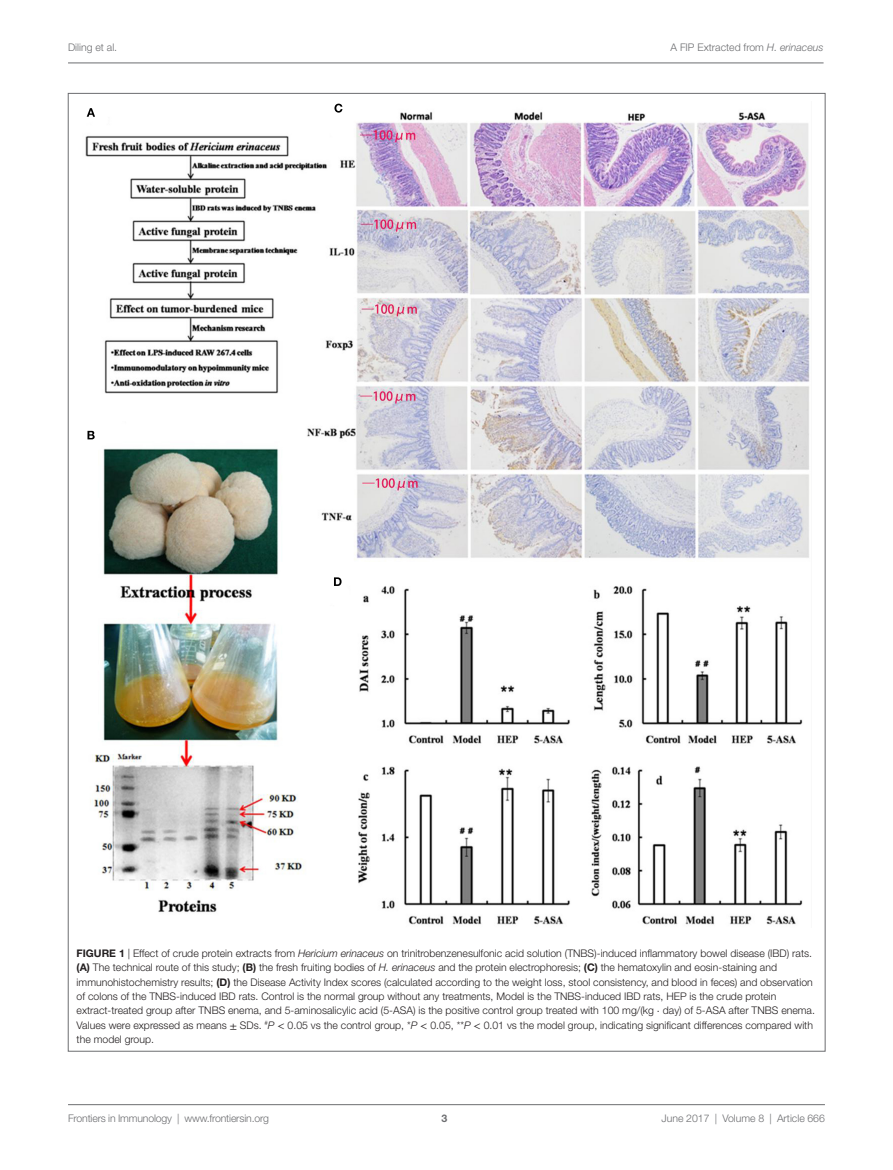
<style>
.page{position:relative;width:893px;height:1170px;background:#fff}
.page>*{position:absolute;margin:0;border:0;box-sizing:border-box;transform-origin:0 0}
.t1{font:300 10.5px/14.2px "Helvetica Neue LT Std";color:#231f20}
.t2{font:300 10.5px "Helvetica Neue LT Std";color:#6c6d70}
.t3{font:700 10.5px "Helvetica Neue LT Std";color:#6c6d70}
.s1{font-style:italic}
.s2{font-weight:700}
.s3{font-family:"STIX General";font-weight:400}
</style>
<div class="page">
<img style="left:85px;top:103px;width:725px;height:822px">
<svg style="left:87px;top:108px;width:8px;height:9px"></svg>
<svg style="left:334px;top:104px;width:8px;height:9px"></svg>
<svg style="left:334px;top:577px;width:8px;height:9px"></svg>
<svg style="left:87px;top:431px;width:8px;height:8px"></svg>
<hr style="left:68px;top:1104px;width:757px;height:1px;background:#6c6d70">
<hr style="left:68px;top:63px;width:755px;height:1px;background:#6c6d70">
<p class="t2" style="left:68px;top:41px;width:51px">Diling et al.</p>
<p class="t2" style="left:670px;top:41px;width:155px">A FIP Extracted from <span class="s1">H. erinaceus</span></p>
<p class="t1" style="left:77px;top:946px;width:740px"><span class="s2">FIGURE 1</span> | Effect of crude protein extracts from <span class="s1">Hericium erinaceus</span> on trinitrobenzenesulfonic acid solution (TNBS)-induced inflammatory bowel disease (IBD) rats. <span class="s2">(A)</span> The technical route of this study; <span class="s2">(B)</span> the fresh fruiting bodies of <span class="s1">H. erinaceus</span> and the protein electrophoresis; <span class="s2">(C)</span> the hematoxylin and eosin-staining and immunohistochemistry results; <span class="s2">(D)</span> the Disease Activity Index scores (calculated according to the weight loss, stool consistency, and blood in feces) and observation of colons of the TNBS-induced IBD rats. Control is the normal group without any treatments, Model is the TNBS-induced IBD rats, HEP is the crude protein extract-treated group after TNBS enema, and 5-aminosalicylic acid (5-ASA) is the positive control group treated with 100 mg/(kg <span class="s3">⋅</span> day) of 5-ASA after TNBS enema.<br>Values were expressed as means <span class="s3">±</span> SDs. <sup>#</sup><span class="s1">P</span> <span class="s3">&lt;</span> 0.05 vs the control group, *<span class="s1">P</span> <span class="s3">&lt;</span> 0.05, **<span class="s1">P</span> <span class="s3">&lt;</span> 0.01 vs the model group, indicating significant differences compared with the model group.</p>
<p class="t2" style="left:68px;top:1111px;width:203px">Frontiers in Immunology | www.frontiersin.org</p>
<p class="t2" style="left:662px;top:1111px;width:165px">June 2017 | Volume 8 | Article 666</p>
<p class="t3" style="left:441px;top:1111px;width:7px">3</p>
</div>
